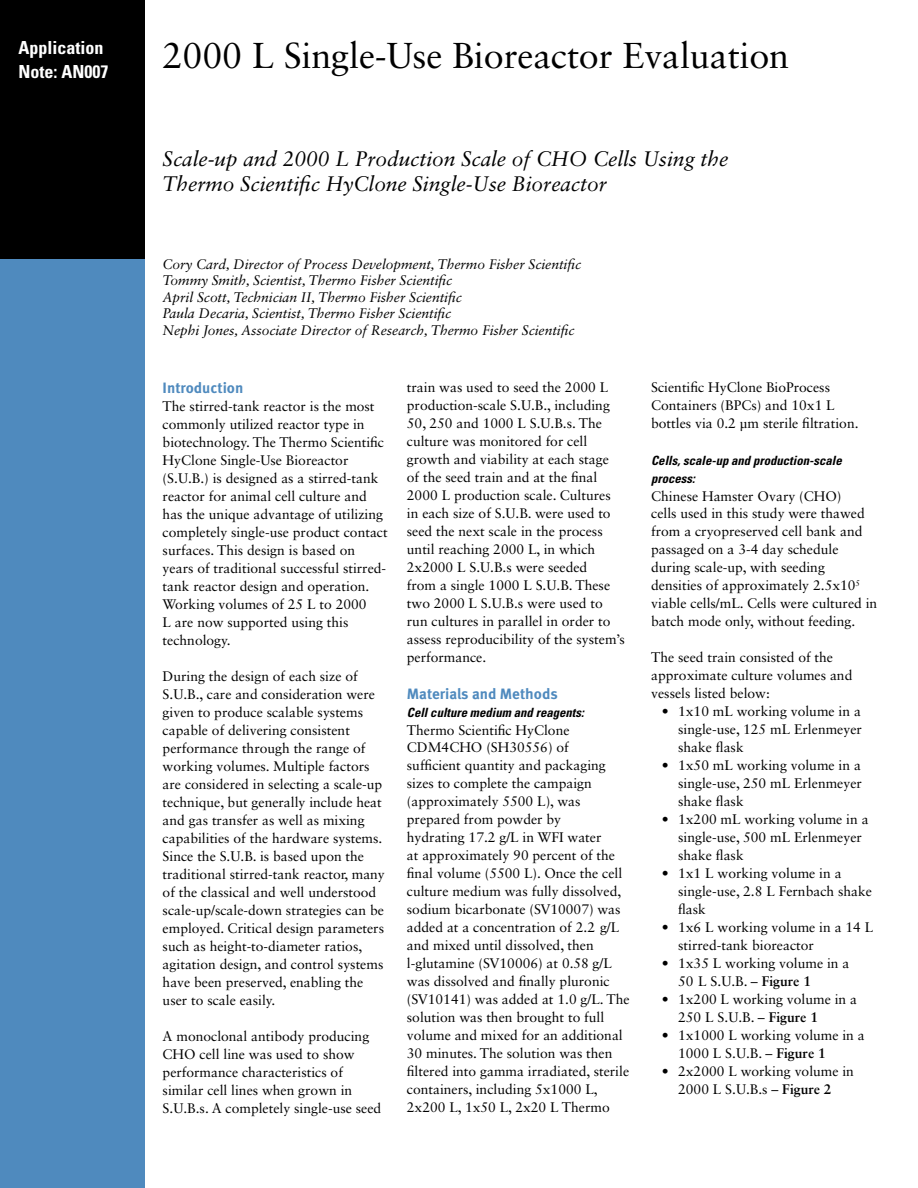
<style>
.page{position:relative;width:918px;height:1188px;background:#fff}
.page>*{position:absolute;margin:0;border:0;box-sizing:border-box;transform-origin:0 0}
.t1{font:36px "Sabon LT Std";letter-spacing:-.005em;color:#000}
.t2{font:italic 21px/25.2px "Sabon LT Std";letter-spacing:-.005em;color:#000}
.t3{font:700 condensed 18px/24px "Univers LT Std";color:#fff}
.t4{font:700 15px "Meta OT";color:#4f8abe}
.t5{font:13.8px/18px "Sabon LT Std";color:#000}
.t6{font:italic 13.8px/16.6px "Sabon LT Std";letter-spacing:-.005em;color:#000}
.t7{font:italic 700 condensed 12.75px/18px "Univers LT Std";color:#000}
.s1{font-weight:700}
</style>
<div class="page">
<div style="left:0;top:0;width:145px;height:260px;background:#000"></div>
<div style="left:0;top:260px;width:145px;height:928px;background:#4f8abe"></div>
<h3 class="t3" style="left:18px;top:35px;width:91px">Application<br>Note: AN007</h3>
<h1 class="t1" style="left:163px;top:34px;width:628px">2000 L Single-Use Bioreactor Evaluation</h1>
<h2 class="t2" style="left:163px;top:146px;width:567px">Scale-up and 2000 L Production Scale of CHO Cells Using the<br>Thermo Scientific HyClone Single-Use Bioreactor</h2>
<p class="t6" style="left:163px;top:255px;width:420px">Cory Card, Director of Process Development, Thermo Fisher Scientific Tommy Smith, Scientist, Thermo Fisher Scientific<br>April Scott, Technician II, Thermo Fisher Scientific<br>Paula Decaria, Scientist, Thermo Fisher Scientific<br>Nephi Jones, Associate Director of Research, Thermo Fisher Scientific</p>
<p class="t4" style="left:163px;top:379px;width:82px">Introduction</p>
<p class="t5" style="left:163px;top:397px;width:227px">The stirred-tank reactor is the most commonly utilized reactor type in biotechnology. The Thermo Scientific HyClone Single-Use Bioreactor (S.U.B.) is designed as a stirred-tank reactor for animal cell culture and has the unique advantage of utilizing completely single-use product contact surfaces. This design is based on years of traditional successful stirred&shy;tank reactor design and operation.<br>Working volumes of 25 L to 2000<br>L are now supported using this technology.</p>
<p class="t5" style="left:163px;top:667px;width:224px">During the design of each size of S.U.B., care and consideration were given to produce scalable systems capable of delivering consistent performance through the range of working volumes. Multiple factors are considered in selecting a scale-up technique, but generally include heat and gas transfer as well as mixing capabilities of the hardware systems.<br>Since the S.U.B. is based upon the traditional stirred-tank reactor, many of the classical and well understood scale-up/scale-down strategies can be employed. Critical design parameters such as height-to-diameter ratios, agitation design, and control systems have been preserved, enabling the user to scale easily.</p>
<p class="t5" style="left:163px;top:1027px;width:220px">A monoclonal antibody producing CHO cell line was used to show performance characteristics of similar cell lines when grown in S.U.B.s. A completely single-use seed</p>
<p class="t5" style="left:407px;top:378px;width:219px">train was used to seed the 2000 L production-scale S.U.B., including<br>50, 250 and 1000 L S.U.B.s. The culture was monitored for cell growth and viability at each stage<br>of the seed train and at the final<br>2000 L production scale. Cultures in each size of S.U.B. were used to seed the next scale in the process until reaching 2000 L, in which<br>2x2000 L S.U.B.s were seeded<br>from a single 1000 L S.U.B. These two 2000 L S.U.B.s were used to run cultures in parallel in order to assess reproducibility of the system’s performance.</p>
<p class="t4" style="left:407px;top:684px;width:152px">Materials and Methods</p>
<p class="t7" style="left:407px;top:703px;width:179px">Cell culture medium and reagents:</p>
<p class="t5" style="left:407px;top:721px;width:224px">Thermo Scientific HyClone<br>CDM4CHO (SH30556) of<br>sufficient quantity and packaging sizes to complete the campaign (approximately 5500 L), was prepared from powder by<br>hydrating 17.2 g/L in WFI water<br>at approximately 90 percent of the final volume (5500 L). Once the cell culture medium was fully dissolved, sodium bicarbonate (SV10007) was added at a concentration of 2.2 g/L and mixed until dissolved, then l-glutamine (SV10006) at 0.58 g/L was dissolved and finally pluronic (SV10141) was added at 1.0 g/L. The solution was then brought to full volume and mixed for an additional<br>30 minutes. The solution was then filtered into gamma irradiated, sterile containers, including 5x1000 L,<br>2x200 L, 1x50 L, 2x20 L Thermo</p>
<p class="t5" style="left:651px;top:378px;width:209px">Scientific HyClone BioProcess<br>Containers (BPCs) and 10x1 L bottles via 0.2 µm sterile filtration.</p>
<p class="t7" style="left:651px;top:451px;width:192px">Cells, scale-up and production-scale process:</p>
<p class="t5" style="left:651px;top:487px;width:228px">Chinese Hamster Ovary (CHO)<br>cells used in this study were thawed from a cryopreserved cell bank and passaged on a 3-4 day schedule during scale-up, with seeding densities of approximately 2.5x10<sup>5 </sup>viable cells/mL. Cells were cultured in batch mode only, without feeding.</p>
<p class="t5" style="left:651px;top:649px;width:203px">The seed train consisted of the approximate culture volumes and vessels listed below:</p>
<p class="t5" style="left:678px;top:703px;width:185px;text-align:justify;text-indent:-16px">• 1x10 mL working volume in a single-use, 125 mL Erlenmeyer shake flask</p>
<p class="t5" style="left:678px;top:757px;width:185px;text-align:justify;text-indent:-16px">• 1x50 mL working volume in a single-use, 250 mL Erlenmeyer shake flask</p>
<p class="t5" style="left:678px;top:811px;width:192px;text-indent:-16px">• 1x200 mL working volume in a single-use, 500 mL Erlenmeyer shake flask</p>
<p class="t5" style="left:678px;top:865px;width:195px;text-indent:-16px">• 1x1 L working volume in a single-use, 2.8 L Fernbach shake flask</p>
<p class="t5" style="left:678px;top:918px;width:197px;text-indent:-16px">• 1x6 L working volume in a 14 L stirred-tank bioreactor</p>
<p class="t5" style="left:678px;top:954px;width:173px;text-indent:-16px">• 1x35 L working volume in a<br>50 L S.U.B. – <span class="s1">Figure 1</span></p>
<p class="t5" style="left:678px;top:990px;width:180px;text-indent:-16px">• 1x200 L working volume in a<br>250 L S.U.B. – <span class="s1">Figure 1</span></p>
<p class="t5" style="left:678px;top:1026px;width:188px;text-indent:-16px">• 1x1000 L working volume in a<br>1000 L S.U.B. – <span class="s1">Figure 1</span></p>
<p class="t5" style="left:662px;top:1062px;width:194px;text-align:center">• 2x2000 L working volume in<br>2000 L S.U.B.s – <span class="s1">Figure 2</span></p>
</div>
